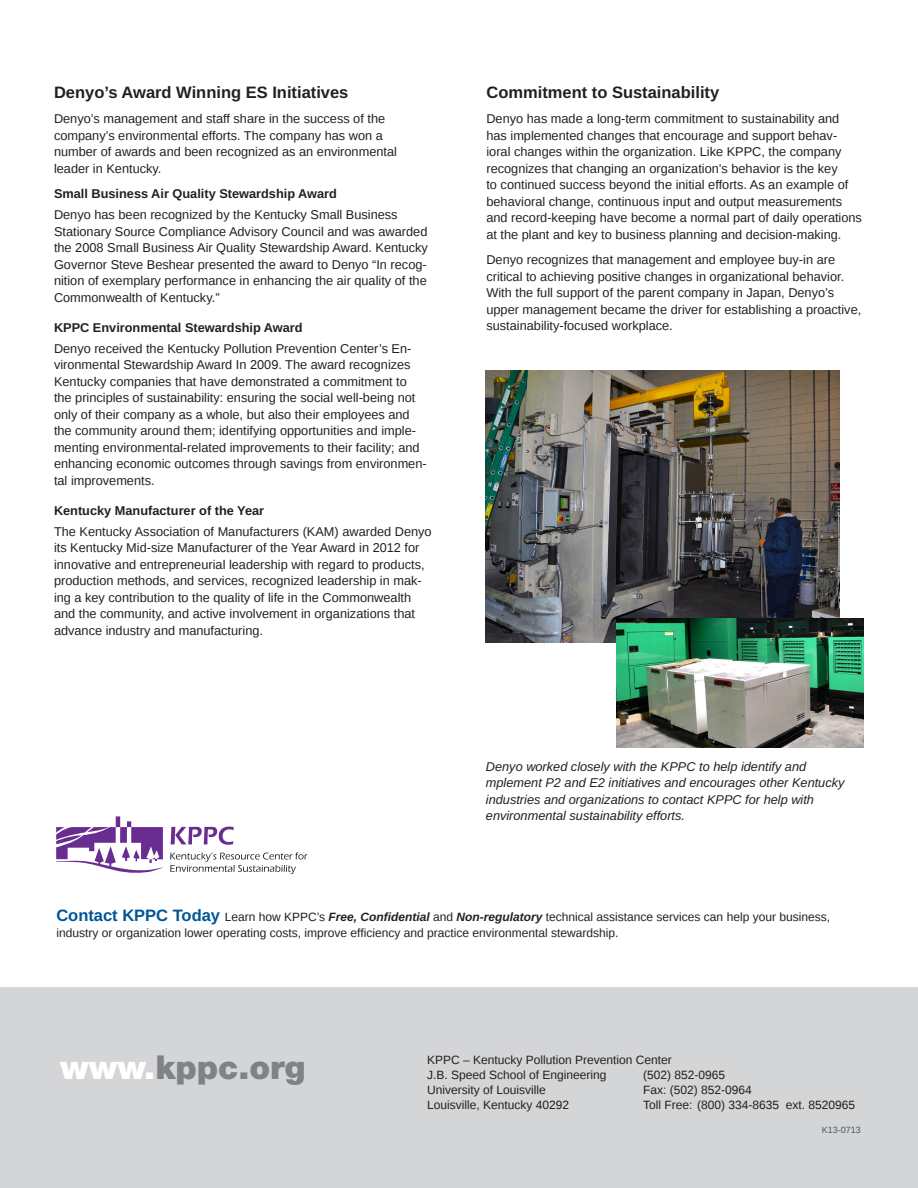
<style>
.page{position:relative;width:918px;height:1188px;background:#fff}
.page>*{position:absolute;margin:0;border:0;box-sizing:border-box;transform-origin:0 0}
.t1{font:900 33px "Helvetica Neue LT Std";color:#808285}
.t2{font:700 16.5px "Liberation Sans";color:#231f20}
.t3{font:12.75px/16.5px "Liberation Sans";color:#231f20}
.t4{font:italic 12.75px/16.5px "Liberation Sans";color:#231f20}
.t5{font:700 12.75px "Liberation Sans";color:#231f20}
.t6{font:12px/16.5px "Liberation Sans";color:#231f20}
.t7{font:9px "Liberation Sans";color:#57585a}
.s1{font-weight:700;font-size:16.5px;color:#005595}
.s2{font-weight:700;font-style:italic}
.s3{color:#fff}
</style>
<div class="page">
<div style="left:0;top:988px;width:918px;height:200px;background:#d4d5d7"></div>
<svg style="left:116px;top:816px;width:4px;height:5px"></svg>
<svg style="left:56px;top:821px;width:107px;height:52px"></svg>
<svg style="left:171px;top:827px;width:63px;height:18px"></svg>
<svg style="left:170px;top:852px;width:137px;height:22px"></svg>
<img style="left:486px;top:371px;width:353px;height:272px">
<img style="left:617px;top:619px;width:247px;height:129px">
<p class="t2" style="left:54px;top:81px;width:296px">Denyo’s Award Winning ES Initiatives</p>
<p class="t3" style="left:54px;top:111px;width:345px">Denyo’s management and staff share in the success of the company’s environmental efforts. The company has won a number of awards and been recognized as an environmental leader in Kentucky.</p>
<p class="t5" style="left:54px;top:185px;width:284px">Small Business Air Quality Stewardship Award</p>
<p class="t3" style="left:54px;top:207px;width:375px">Denyo has been recognized by the Kentucky Small Business Stationary Source Compliance Advisory Council and was awarded the 2008 Small Business Air Quality Stewardship Award. Kentucky Governor Steve Beshear presented the award to Denyo “In recog&shy;nition of exemplary performance in enhancing the air quality of the Commonwealth of Kentucky.”</p>
<p class="t5" style="left:54px;top:319px;width:250px">KPPC Environmental Stewardship Award</p>
<p class="t3" style="left:54px;top:341px;width:374px">Denyo received the Kentucky Pollution Prevention Center’s En&shy;vironmental Stewardship Award In 2009. The award recognizes Kentucky companies that have demonstrated a commitment to the principles of sustainability: ensuring the social well-being not only of their company as a whole, but also their employees and the community around them; identifying opportunities and imple&shy;menting environmental-related improvements to their facility; and enhancing economic outcomes through savings from environmen&shy;tal improvements.</p>
<p class="t5" style="left:54px;top:502px;width:212px">Kentucky Manufacturer of the Year</p>
<p class="t3" style="left:54px;top:524px;width:379px">The Kentucky Association of Manufacturers (KAM) awarded Denyo its Kentucky Mid-size Manufacturer of the Year Award in 2012 for innovative and entrepreneurial leadership with regard to products, production methods, and services, recognized leadership in mak&shy;ing a key contribution to the quality of life in the Commonwealth and the community, and active involvement in organizations that advance industry and manufacturing.</p>
<p class="t2" style="left:486px;top:81px;width:234px">Commitment to Sustainability</p>
<p class="t3" style="left:486px;top:111px;width:377px">Denyo has made a long-term commitment to sustainability and has implemented changes that encourage and support behav&shy;ioral changes within the organization. Like KPPC, the company recognizes that changing an organization’s behavior is the key<br>to continued success beyond the initial efforts. As an example of behavioral change, continuous input and output measurements and record-keeping have become a normal part of daily operations at the plant and key to business planning and decision-making.</p>
<p class="t3" style="left:486px;top:252px;width:376px">Denyo recognizes that management and employee buy-in are critical to achieving positive changes in organizational behavior.<br>With the full support of the parent company in Japan, Denyo’s upper management became the driver for establishing a proactive, sustainability-focused workplace.</p>
<p class="t4" style="left:486px;top:758px;width:360px">Denyo worked closely with the KPPC to help identify and mplement P2 and E2 initiatives and encourages other Kentucky industries and organizations to contact KPPC for help with environmental sustainability efforts.</p>
<p class="t6" style="left:56px;top:909px;width:775px"><span class="s1">Contact KPPC Today</span> Learn how KPPC’s <span class="s2">Free, Confidential</span> and <span class="s2">Non-regulatory</span> technical assistance services can help your business, industry or organization lower operating costs, improve efficiency and practice environmental stewardship.</p>
<p class="t1" style="left:60px;top:1047px;width:247px"><span class="s3">www.</span>kppc.org</p>
<p class="t6" style="left:427px;top:1052px;width:246px">KPPC – Kentucky Pollution Prevention Center</p>
<p class="t6" style="left:427px;top:1067px;width:181px">J.B. Speed School of Engineering</p>
<p class="t6" style="left:643px;top:1067px;width:84px">(502) 852-0965</p>
<p class="t6" style="left:427px;top:1082px;width:120px">University of Louisville</p>
<p class="t6" style="left:643px;top:1082px;width:110px">Fax: (502) 852-0964</p>
<p class="t6" style="left:427px;top:1097px;width:144px">Louisville, Kentucky 40292</p>
<p class="t6" style="left:643px;top:1097px;width:214px">Toll Free: (800) 334-8635 ext. 8520965</p>
<p class="t7" style="left:822px;top:1125px;width:41px">K13-0713</p>
</div>
